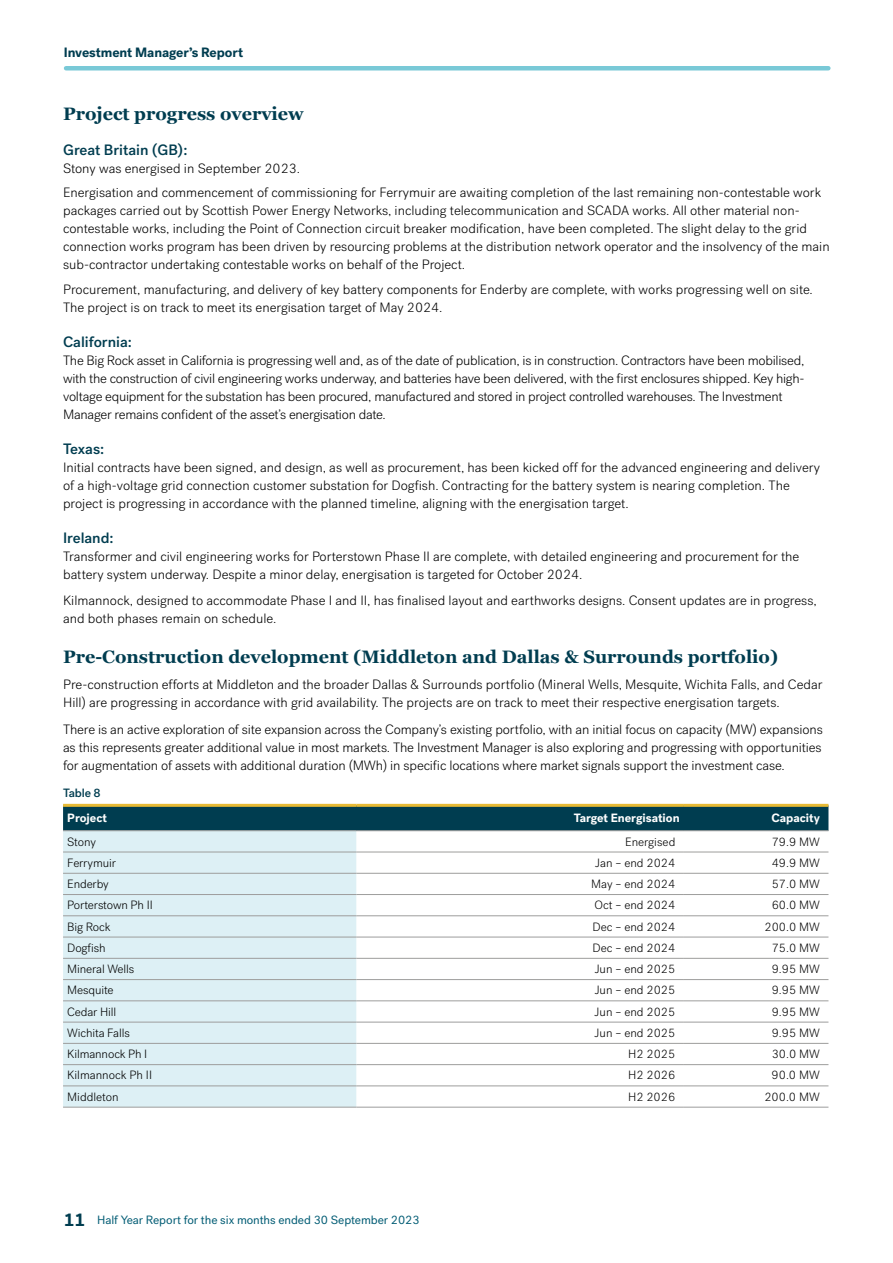
<style>
.page{position:relative;width:893px;height:1263px;background:#fff}
.page>*{position:absolute;margin:0;border:0;box-sizing:border-box;transform-origin:0 0}
.t1{font:700 18px "Georgia";color:#003d50}
.t2{font:500 15px "Post Grotesk";color:#003d50}
.t3{font:300 13.5px/18px "Post Grotesk";color:#000}
.t4{font:300 13.5px/18px "Post Grotesk";letter-spacing:-.02em;color:#000}
.t5{font:700 13.5px "Post Grotesk";letter-spacing:-.005em;color:#003d50}
.t6{font:300 12px "Post Grotesk";color:#000}
.t7{font:12px "Post Grotesk";letter-spacing:-.005em;color:#035d75}
.t8{font:700 12px "Post Grotesk";color:#fff}
.t9{font:500 12px "Post Grotesk";letter-spacing:-.01em;color:#003d50}
.s1{font-weight:700;font-size:18px;color:#003d50}
</style>
<div class="page">
<hr style="left:66px;top:66px;width:762px;height:4px;background:#79c9d7">
<div style="left:63px;top:803px;width:765px;height:27px;background:#003d50"></div>
<div style="left:63px;top:831px;width:293px;height:276px;background:#ddf0f5"></div>
<hr style="left:63px;top:1043px;width:293px;height:1px;background:#9d9d9c">
<hr style="left:356px;top:1000px;width:328px;height:1px;background:#9d9d9c">
<hr style="left:63px;top:1086px;width:293px;height:1px;background:#9d9d9c">
<hr style="left:356px;top:1086px;width:328px;height:1px;background:#9d9d9c">
<hr style="left:684px;top:1086px;width:144px;height:1px;background:#9d9d9c">
<hr style="left:63px;top:1107px;width:293px;height:1px;background:#9d9d9c">
<hr style="left:356px;top:1107px;width:328px;height:1px;background:#9d9d9c">
<hr style="left:684px;top:1107px;width:144px;height:1px;background:#9d9d9c">
<hr style="left:356px;top:1022px;width:328px;height:1px;background:#9d9d9c">
<hr style="left:63px;top:804px;width:293px;height:3px;background:#e7ba35">
<hr style="left:356px;top:804px;width:328px;height:3px;background:#e7ba35">
<hr style="left:684px;top:804px;width:144px;height:3px;background:#e7ba35">
<hr style="left:356px;top:1043px;width:328px;height:1px;background:#9d9d9c">
<hr style="left:63px;top:830px;width:293px;height:1px;background:#9d9d9c">
<hr style="left:356px;top:830px;width:328px;height:1px;background:#9d9d9c">
<hr style="left:684px;top:830px;width:144px;height:1px;background:#9d9d9c">
<hr style="left:63px;top:852px;width:293px;height:1px;background:#9d9d9c">
<hr style="left:356px;top:852px;width:328px;height:1px;background:#9d9d9c">
<hr style="left:684px;top:852px;width:144px;height:1px;background:#9d9d9c">
<hr style="left:63px;top:873px;width:293px;height:1px;background:#9d9d9c">
<hr style="left:356px;top:873px;width:328px;height:1px;background:#9d9d9c">
<hr style="left:684px;top:873px;width:144px;height:1px;background:#9d9d9c">
<hr style="left:63px;top:894px;width:293px;height:1px;background:#9d9d9c">
<hr style="left:356px;top:894px;width:328px;height:1px;background:#9d9d9c">
<hr style="left:684px;top:894px;width:144px;height:1px;background:#9d9d9c">
<hr style="left:63px;top:915px;width:293px;height:1px;background:#9d9d9c">
<hr style="left:356px;top:915px;width:328px;height:1px;background:#9d9d9c">
<hr style="left:684px;top:915px;width:144px;height:1px;background:#9d9d9c">
<hr style="left:63px;top:937px;width:293px;height:1px;background:#9d9d9c">
<hr style="left:356px;top:937px;width:328px;height:1px;background:#9d9d9c">
<hr style="left:684px;top:937px;width:144px;height:1px;background:#9d9d9c">
<hr style="left:63px;top:958px;width:293px;height:1px;background:#9d9d9c">
<hr style="left:356px;top:958px;width:328px;height:1px;background:#9d9d9c">
<hr style="left:684px;top:958px;width:144px;height:1px;background:#9d9d9c">
<hr style="left:63px;top:979px;width:293px;height:1px;background:#9d9d9c">
<hr style="left:356px;top:979px;width:328px;height:1px;background:#9d9d9c">
<hr style="left:684px;top:979px;width:144px;height:1px;background:#9d9d9c">
<hr style="left:63px;top:1000px;width:293px;height:1px;background:#9d9d9c">
<hr style="left:684px;top:1000px;width:144px;height:1px;background:#9d9d9c">
<hr style="left:63px;top:1022px;width:293px;height:1px;background:#9d9d9c">
<hr style="left:684px;top:1022px;width:144px;height:1px;background:#9d9d9c">
<hr style="left:684px;top:1043px;width:144px;height:1px;background:#9d9d9c">
<hr style="left:63px;top:1064px;width:293px;height:1px;background:#9d9d9c">
<hr style="left:356px;top:1064px;width:328px;height:1px;background:#9d9d9c">
<hr style="left:684px;top:1064px;width:144px;height:1px;background:#9d9d9c">
<p class="t5" style="left:64px;top:44px;width:181px">Investment Manager’s Report</p>
<h1 class="t1" style="left:63px;top:100px;width:242px">Project progress overview</h1>
<p class="t2" style="left:63px;top:141px;width:126px">Great Britain (GB):</p>
<p class="t3" style="left:63px;top:156px;width:759px;line-height:24.5px">Stony was energised in September 2023.<br>Energisation and commencement of commissioning for Ferrymuir are awaiting completion of the last remaining non-contestable work</p>
<p class="t3" style="left:63px;top:202px;width:768px">packages carried out by Scottish Power Energy Networks, including telecommunication and SCADA works. All other material non&shy;contestable works, including the Point of Connection circuit breaker modification, have been completed. The slight delay to the grid connection works program has been driven by resourcing problems at the distribution network operator and the insolvency of the main sub-contractor undertaking contestable works on behalf of the Project.</p>
<p class="t3" style="left:63px;top:280px;width:751px">Procurement, manufacturing, and delivery of key battery components for Enderby are complete, with works progressing well on site.<br>The project is on track to meet its energisation target of May 2024.</p>
<p class="t2" style="left:63px;top:332px;width:70px">California:</p>
<p class="t4" style="left:63px;top:351px;width:743px">The Big Rock asset in California is progressing well and, as of the date of publication, is in construction. Contractors have been mobilised, with the construction of civil engineering works underway, and batteries have been delivered, with the first enclosures shipped. Key high&shy;voltage equipment for the substation has been procured, manufactured and stored in project controlled warehouses. The Investment Manager remains confident of the asset’s energisation date.</p>
<p class="t2" style="left:63px;top:439px;width:43px">Texas:</p>
<p class="t3" style="left:63px;top:458px;width:758px">Initial contracts have been signed, and design, as well as procurement, has been kicked off for the advanced engineering and delivery of a high-voltage grid connection customer substation for Dogfish. Contracting for the battery system is nearing completion. The project is progressing in accordance with the planned timeline, aligning with the energisation target.</p>
<p class="t2" style="left:63px;top:528px;width:52px">Ireland:</p>
<p class="t3" style="left:63px;top:547px;width:738px">Transformer and civil engineering works for Porterstown Phase II are complete, with detailed engineering and procurement for the battery system underway. Despite a minor delay, energisation is targeted for October 2024.</p>
<p class="t3" style="left:63px;top:592px;width:755px">Kilmannock, designed to accommodate Phase I and II, has finalised layout and earthworks designs. Consent updates are in progress, and both phases remain on schedule.</p>
<h1 class="t1" style="left:63px;top:643px;width:717px">Pre-Construction development (Middleton and Dallas &amp; Surrounds portfolio)</h1>
<p class="t3" style="left:63px;top:676px;width:761px">Pre-construction efforts at Middleton and the broader Dallas &amp; Surrounds portfolio (Mineral Wells, Mesquite, Wichita Falls, and Cedar<br>Hill) are progressing in accordance with grid availability. The projects are on track to meet their respective energisation targets.</p>
<p class="t3" style="left:63px;top:720px;width:761px;text-align:justify">There is an active exploration of site expansion across the Company’s existing portfolio, with an initial focus on capacity (MW) expansions as this represents greater additional value in most markets. The Investment Manager is also exploring and progressing with opportunities for augmentation of assets with additional duration (MWh) in specific locations where market signals support the investment case.</p>
<p class="t9" style="left:63px;top:785px;width:39px">Table 8</p>
<p class="t8" style="left:67px;top:810px;width:41px">Project</p>
<p class="t8" style="left:574px;top:810px;width:107px">Target Energisation</p>
<p class="t8" style="left:771px;top:810px;width:50px">Capacity</p>
<p class="t6" style="left:67px;top:834px;width:30px">Stony</p>
<p class="t6" style="left:625px;top:834px;width:52px">Energised</p>
<p class="t6" style="left:772px;top:834px;width:50px">79.9 MW</p>
<p class="t6" style="left:67px;top:856px;width:50px">Ferrymuir</p>
<p class="t6" style="left:595px;top:856px;width:82px">Jan – end 2024</p>
<p class="t6" style="left:772px;top:856px;width:50px">49.9 MW</p>
<p class="t6" style="left:67px;top:877px;width:43px">Enderby</p>
<p class="t6" style="left:591px;top:877px;width:86px">May – end 2024</p>
<p class="t6" style="left:772px;top:877px;width:50px">57.0 MW</p>
<p class="t6" style="left:67px;top:898px;width:87px">Porterstown Ph II</p>
<p class="t6" style="left:595px;top:898px;width:82px">Oct – end 2024</p>
<p class="t6" style="left:772px;top:898px;width:50px">60.0 MW</p>
<p class="t6" style="left:67px;top:920px;width:45px">Big Rock</p>
<p class="t6" style="left:593px;top:920px;width:84px">Dec – end 2024</p>
<p class="t6" style="left:764px;top:920px;width:57px">200.0 MW</p>
<p class="t6" style="left:67px;top:941px;width:40px">Dogfish</p>
<p class="t6" style="left:593px;top:941px;width:84px">Dec – end 2024</p>
<p class="t6" style="left:772px;top:941px;width:50px">75.0 MW</p>
<p class="t6" style="left:67px;top:962px;width:68px">Mineral Wells</p>
<p class="t6" style="left:595px;top:962px;width:82px">Jun – end 2025</p>
<p class="t6" style="left:772px;top:962px;width:50px">9.95 MW</p>
<p class="t6" style="left:67px;top:983px;width:48px">Mesquite</p>
<p class="t6" style="left:595px;top:983px;width:82px">Jun – end 2025</p>
<p class="t6" style="left:772px;top:983px;width:50px">9.95 MW</p>
<p class="t6" style="left:67px;top:1005px;width:51px">Cedar Hill</p>
<p class="t6" style="left:595px;top:1005px;width:82px">Jun – end 2025</p>
<p class="t6" style="left:772px;top:1005px;width:50px">9.95 MW</p>
<p class="t6" style="left:67px;top:1026px;width:64px">Wichita Falls</p>
<p class="t6" style="left:595px;top:1026px;width:82px">Jun – end 2025</p>
<p class="t6" style="left:772px;top:1026px;width:50px">9.95 MW</p>
<p class="t6" style="left:67px;top:1047px;width:82px">Kilmannock Ph I</p>
<p class="t6" style="left:628px;top:1047px;width:49px">H2 2025</p>
<p class="t6" style="left:772px;top:1047px;width:50px">30.0 MW</p>
<p class="t6" style="left:67px;top:1068px;width:86px">Kilmannock Ph II</p>
<p class="t6" style="left:628px;top:1068px;width:49px">H2 2026</p>
<p class="t6" style="left:772px;top:1068px;width:50px">90.0 MW</p>
<p class="t6" style="left:67px;top:1090px;width:53px">Middleton</p>
<p class="t6" style="left:628px;top:1090px;width:49px">H2 2026</p>
<p class="t6" style="left:764px;top:1090px;width:57px">200.0 MW</p>
<p class="t7" style="left:64px;top:1212px;width:357px"><span class="s1">11</span> Half Year Report for the six months ended 30 September 2023</p>
</div>
